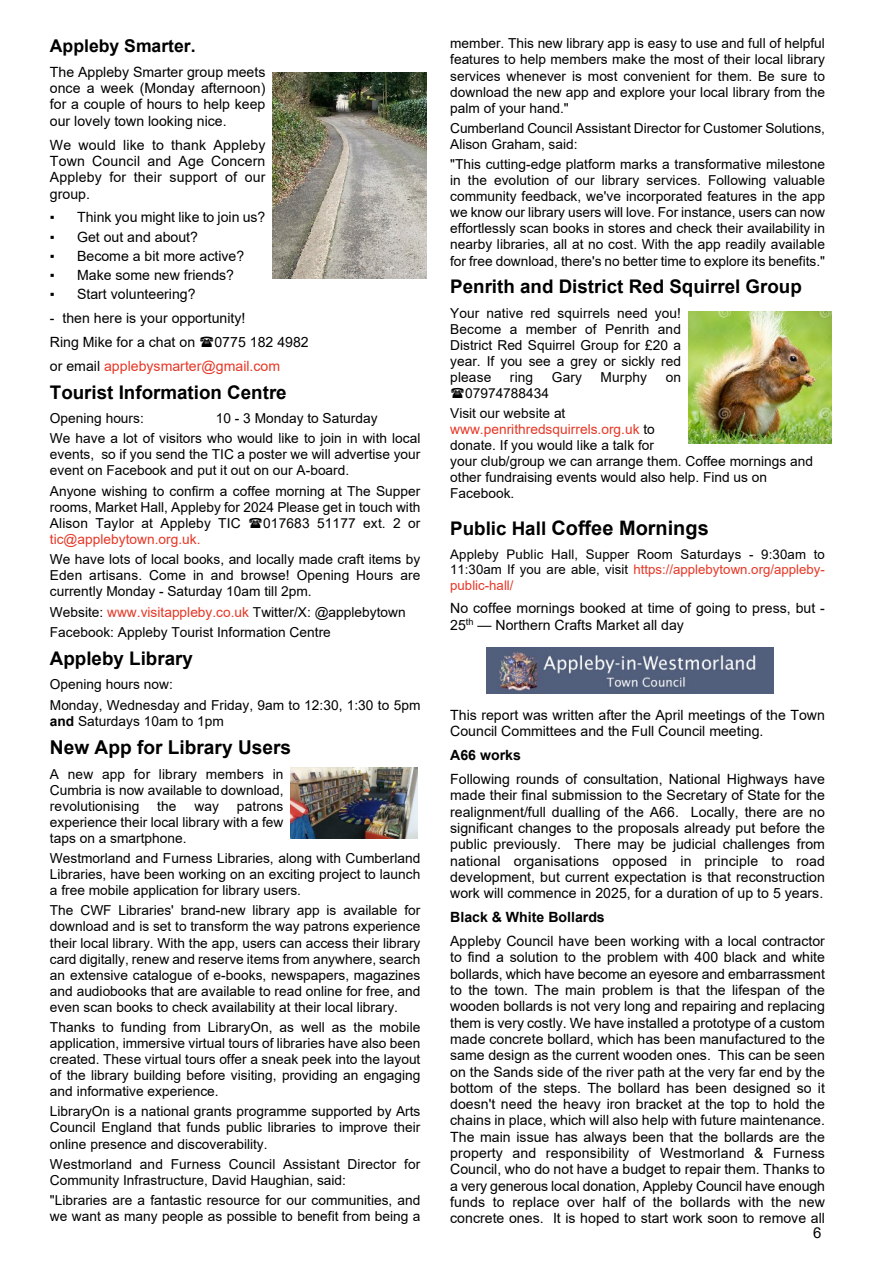
<style>
.page{position:relative;width:893px;height:1263px;background:#fff}
.page>*{position:absolute;margin:0;border:0;box-sizing:border-box;transform-origin:0 0}
.t1{font:700 19.95px "Arial";color:#000}
.t2{font:700 19.05px "Arial";color:#000}
.t3{font:700 18.75px "Arial";color:#000}
.t4{font:700 17.55px "Arial";color:#000}
.t5{font:15px "Arial";color:#000}
.t6{font:14.1px/16.4px "Arial";color:#000;text-align:justify}
.t7{font:14.1px/23.9px "Arial";color:#e63726}
.t8{font:700 14.1px "Arial";color:#000}
.t9{font:13.65px/16px "Arial";color:#000;text-align:justify}
.t10{font:13.65px "Arial";color:#e63726}
.t11{font:13.2px/15.3px "Arial";color:#000;text-align:justify}
.s1{font-family:"Times New Roman"}
.s2{color:#000}
.s3{color:#e63726}
.s4{font-weight:700}
.s5{font-size:18.75px}
</style>
<div class="page">
<img style="left:272px;top:73px;width:155px;height:206px">
<img style="left:290px;top:767px;width:128px;height:71px">
<img style="left:688px;top:311px;width:144px;height:133px">
<img style="left:487px;top:648px;width:287px;height:45px">
<p class="t4" style="left:50px;top:40px;width:147px">Appleby Smarter.</p>
<p class="t6" style="left:50px;top:65px;width:217px">The Appleby Smarter group meets once a week (Monday afternoon) for a couple of hours to help keep our lovely town looking nice.</p>
<p class="t6" style="left:50px;top:138px;width:217px">We would like to thank Appleby Town Council and Age Concern Appleby for their support of our group.</p>
<p class="t6" style="left:50px;top:211px;width:217px"><span class="s1">▪</span> Think you might like to join us?</p>
<p class="t6" style="left:50px;top:230px;width:150px"><span class="s1">▪</span> Get out and about?</p>
<p class="t6" style="left:50px;top:249px;width:196px"><span class="s1">▪</span> Become a bit more active?</p>
<p class="t6" style="left:50px;top:268px;width:186px"><span class="s1">▪</span> Make some new friends?</p>
<p class="t6" style="left:50px;top:287px;width:147px"><span class="s1">▪</span> Start volunteering?</p>
<p class="t6" style="left:50px;top:307px;width:197px;line-height:23.9px">- then here is your opportunity!<br>Ring Mike for a chat on</p>
<p class="t7" style="left:50px;top:331px;width:260px;text-indent:164px"><span class="s2">0775 182 4982 or email</span> applebysmarter@gmail.com</p>
<h3 class="t3" style="left:50px;top:385px;width:238px">Tourist Information Centre</h3>
<p class="t9" style="left:50px;top:411px;width:95px">Opening hours:</p>
<p class="t9" style="left:50px;top:409px;width:372px;line-height:20.4px;text-indent:166px">10 - 3 Monday to Saturday<br>We have a lot of visitors who would like to join in with local</p>
<p class="t9" style="left:50px;top:448px;width:372px">events, so if you send the TIC a poster we will advertise your event on Facebook and put it out on our A-board.</p>
<p class="t9" style="left:50px;top:484px;width:372px">Anyone wishing to confirm a coffee morning at The Supper rooms, Market Hall, Appleby for 2024 Please get in touch with Alison Taylor at Appleby TIC</p>
<p class="t9" style="left:263px;top:516px;width:159px">017683 51177 ext. 2 or</p>
<p class="t10" style="left:50px;top:534px;width:152px">tic@applebytown.org.uk.</p>
<p class="t9" style="left:50px;top:553px;width:372px">We have lots of local books, and locally made craft items by Eden artisans. Come in and browse! Opening Hours are currently Monday - Saturday 10am till 2pm.</p>
<p class="t9" style="left:50px;top:603px;width:357px;line-height:20.4px">Website: <span class="s3">www.visitappleby.co.uk</span> Twitter/X: @applebytown<br>Facebook: Appleby Tourist Information Centre</p>
<h3 class="t3" style="left:50px;top:651px;width:144px">Appleby Library</h3>
<p class="t9" style="left:50px;top:675px;width:372px;line-height:20.4px">Opening hours now:<br>Monday, Wednesday and Friday, 9am to 12:30, 1:30 to 5pm</p>
<p class="t9" style="left:50px;top:714px;width:176px"><span class="s4">and</span> Saturdays 10am to 1pm</p>
<h2 class="t2" style="left:50px;top:740px;width:243px">New App for Library Users</h2>
<p class="t9" style="left:50px;top:767px;width:235px">A new app for library members in Cumbria is now available to download, revolutionising</p>
<p class="t9" style="left:157px;top:799px;width:21px">the</p>
<p class="t9" style="left:194px;top:799px;width:26px">way</p>
<p class="t9" style="left:50px;top:799px;width:235px;text-indent:187px">patrons experience their local library with a few taps on a smartphone.</p>
<p class="t9" style="left:50px;top:851px;width:372px">Westmorland and Furness Libraries, along with Cumberland Libraries, have been working on an exciting project to launch a free mobile application for library users.</p>
<p class="t9" style="left:50px;top:904px;width:372px">The CWF Libraries' brand-new library app is available for download and is set to transform the way patrons experience their local library. With the app, users can access their library card digitally, renew and reserve items from anywhere, search an extensive catalogue of e-books, newspapers, magazines and audiobooks that are available to read online for free, and even scan books to check availability at their local library.</p>
<p class="t9" style="left:50px;top:1020px;width:372px">Thanks to funding from LibraryOn, as well as the mobile application, immersive virtual tours of libraries have also been created. These virtual tours offer a sneak peek into the layout of the library building before visiting, providing an engaging and informative experience.</p>
<p class="t9" style="left:50px;top:1105px;width:372px">LibraryOn is a national grants programme supported by Arts Council England that funds public libraries to improve their online presence and discoverability.</p>
<p class="t9" style="left:50px;top:1157px;width:372px">Westmorland and Furness Council Assistant Director for<br>Community Infrastructure, David Haughian, said:</p>
<p class="t9" style="left:50px;top:1194px;width:372px">"Libraries are a fantastic resource for our communities, and we want as many people as possible to benefit from being a</p>
<p class="t9" style="left:450px;top:37px;width:376px">member. This new library app is easy to use and full of helpful features to help members make the most of their local library services whenever is most convenient for them. Be sure to download the new app and explore your local library from the palm of your hand."</p>
<p class="t9" style="left:450px;top:121px;width:376px">Cumberland Council Assistant Director for Customer Solutions,<br>Alison Graham, said:</p>
<p class="t9" style="left:450px;top:158px;width:376px">"This cutting-edge platform marks a transformative milestone in the evolution of our library services. Following valuable community feedback, we've incorporated features in the app we know our library users will love. For instance, users can now effortlessly scan books in stores and check their availability in nearby libraries, all at no cost. With the app readily available for free download, there's no better time to explore its benefits."</p>
<h3 class="t3" style="left:450px;top:280px;width:353px">Penrith and District Red Squirrel Group</h3>
<p class="t9" style="left:450px;top:306px;width:232px">Your native red squirrels need you!<br>Become a member of Penrith and District Red Squirrel Group for £20 a year. If you see a grey or sickly red please</p>
<p class="t9" style="left:510px;top:370px;width:25px">ring</p>
<p class="t9" style="left:552px;top:370px;width:32px">Gary</p>
<p class="t9" style="left:601px;top:370px;width:48px">Murphy</p>
<p class="t9" style="left:666px;top:370px;width:17px">on</p>
<p class="t9" style="left:450px;top:384px;width:117px;line-height:20.4px;text-align:center">07974788434<br>Visit our website at</p>
<p class="t9" style="left:450px;top:423px;width:364px;text-align:left"><span class="s3">www.penrithredsquirrels.org.uk</span> to<br>donate. If you would like a talk for<br>your club/group we can arrange them. Coffee mornings and other fundraising events would also help. Find us on Facebook.</p>
<h1 class="t1" style="left:450px;top:520px;width:260px"><span class="s5">Public Hall</span> Coffee Mornings</h1>
<p class="t11" style="left:450px;top:548px;width:376px">Appleby Public Hall, Supper Room Saturdays - 9:30am to 11:30am If you are able, visit <span class="s3">https://applebytown.org/appleby&shy;public-hall/</span></p>
<p class="t6" style="left:450px;top:601px;width:376px">No coffee mornings booked at time of going to press, but -<br>25<sup>th</sup> — Northern Crafts Market all day</p>
<p class="t6" style="left:450px;top:708px;width:376px">This report was written after the April meetings of the Town<br>Council Committees and the Full Council meeting.</p>
<p class="t8" style="left:450px;top:750px;width:72px">A66 works</p>
<p class="t6" style="left:450px;top:772px;width:376px">Following rounds of consultation, National Highways have made their final submission to the Secretary of State for the realignment/full dualling of the A66. Locally, there are no significant changes to the proposals already put before the public previously. There may be judicial challenges from national organisations opposed in principle to road development, but current expectation is that reconstruction work will commence in 2025, for a duration of up to 5 years.</p>
<p class="t8" style="left:450px;top:912px;width:156px">Black &amp; White Bollards</p>
<p class="t6" style="left:450px;top:934px;width:376px">Appleby Council have been working with a local contractor to find a solution to the problem with 400 black and white bollards, which have become an eyesore and embarrassment to the town. The main problem is that the lifespan of the wooden bollards is not very long and repairing and replacing them is very costly. We have installed a prototype of a custom made concrete bollard, which has been manufactured to the same design as the current wooden ones. This can be seen on the Sands side of the river path at the very far end by the bottom of the steps. The bollard has been designed so it doesn't need the heavy iron bracket at the top to hold the chains in place, which will also help with future maintenance.<br>The main issue has always been that the bollards are the property and responsibility of Westmorland &amp; Furness Council, who do not have a budget to repair them. Thanks to a very generous local donation, Appleby Council have enough funds to replace over half of the bollards with the new concrete ones. It is hoped to start work soon to remove all</p>
<p class="t5" style="left:813px;top:1227px;width:10px">6</p>
</div>
